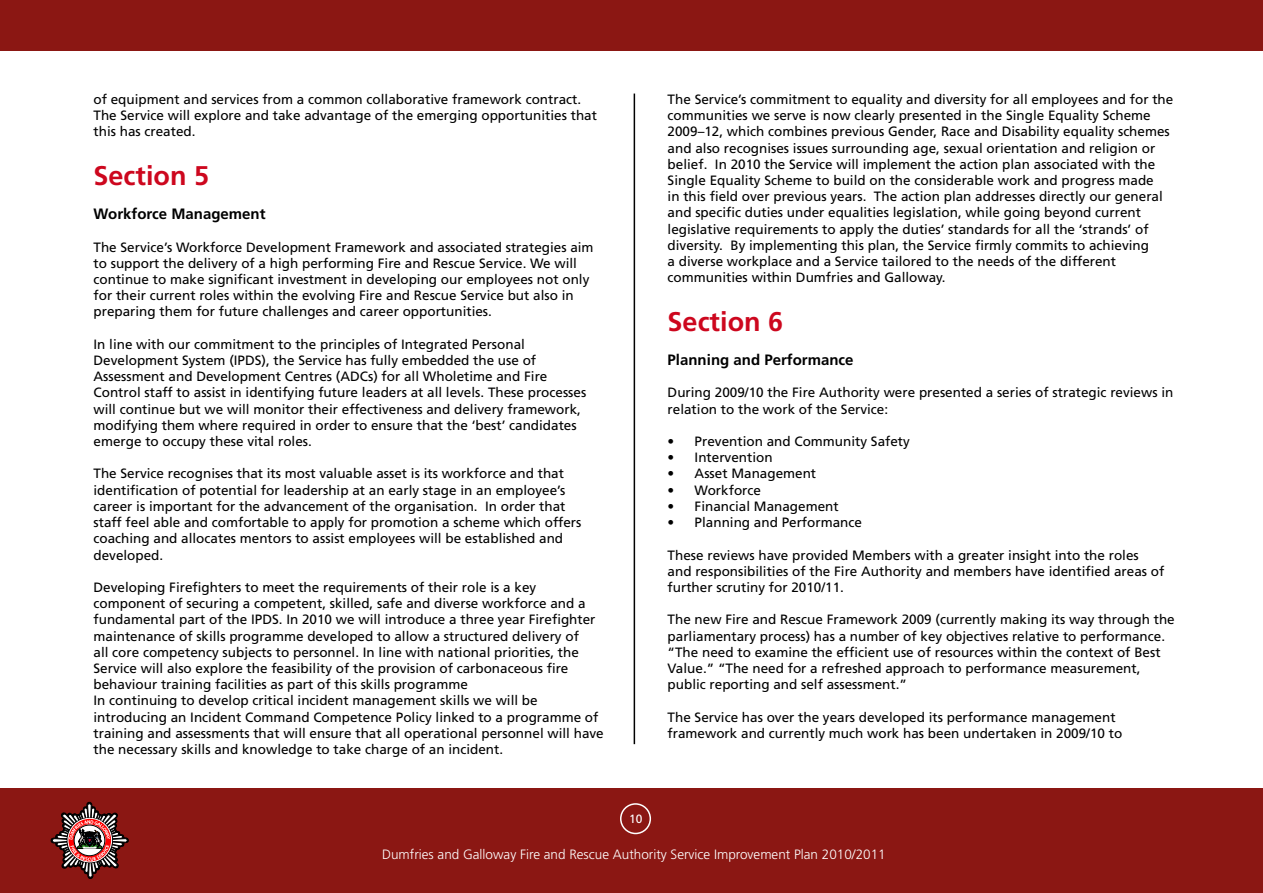
<style>
.page{position:relative;width:1263px;height:893px;background:#fff}
.page>*{position:absolute;margin:0;border:0;box-sizing:border-box;transform-origin:0 0}
.t1{font:700 27px "Frutiger";color:#cd071e}
.t2{font:700 15px "Frutiger";color:#000}
.t3{font:13.5px/16.2px "Frutiger";color:#000}
.t4{font:300 13.5px "Frutiger";color:#fff}
.t5{font:12px "Frutiger";color:#fff}
</style>
<div class="page">
<div style="left:0;top:0;width:1263px;height:50px;background:#8b1713"></div>
<div style="left:0;top:788px;width:1263px;height:105px;background:#8b1713"></div>
<hr style="left:634px;top:94px;width:1px;height:650px;background:#000">
<div style="left:620px;top:803px;width:31px;height:31px;border:2px solid #fff;border-radius:50%"></div>
<svg style="left:50px;top:802px;width:79px;height:77px"></svg>
<p class="t3" style="left:94px;top:91px;width:505px">of equipment and services from a common collaborative framework contract.<br>The Service will explore and take advantage of the emerging opportunities that this has created.</p>
<h1 class="t1" style="left:94px;top:160px;width:117px">Section 5</h1>
<p class="t2" style="left:94px;top:205px;width:173px">Workforce Management</p>
<p class="t3" style="left:94px;top:239px;width:501px">The Service’s Workforce Development Framework and associated strategies aim to support the delivery of a high performing Fire and Rescue Service. We will continue to make significant investment in developing our employees not only for their current roles within the evolving Fire and Rescue Service but also in preparing them for future challenges and career opportunities.</p>
<p class="t3" style="left:94px;top:336px;width:494px">In line with our commitment to the principles of Integrated Personal Development System (IPDS), the Service has fully embedded the use of Assessment and Development Centres (ADCs) for all Wholetime and Fire Control staff to assist in identifying future leaders at all levels. These processes will continue but we will monitor their effectiveness and delivery framework, modifying them where required in order to ensure that the ‘best’ candidates emerge to occupy these vital roles.</p>
<p class="t3" style="left:94px;top:466px;width:489px">The Service recognises that its most valuable asset is its workforce and that identification of potential for leadership at an early stage in an employee’s career is important for the advancement of the organisation. In order that staff feel able and comfortable to apply for promotion a scheme which offers coaching and allocates mentors to assist employees will be established and developed.</p>
<p class="t3" style="left:94px;top:579px;width:512px">Developing Firefighters to meet the requirements of their role is a key component of securing a competent, skilled, safe and diverse workforce and a fundamental part of the IPDS. In 2010 we will introduce a three year Firefighter maintenance of skills programme developed to allow a structured delivery of<br>all core competency subjects to personnel. In line with national priorities, the Service will also explore the feasibility of the provision of carbonaceous fire behaviour training facilities as part of this skills programme<br>In continuing to develop critical incident management skills we will be introducing an Incident Command Competence Policy linked to a programme of training and assessments that will ensure that all operational personnel will have the necessary skills and knowledge to take charge of an incident.</p>
<p class="t3" style="left:668px;top:91px;width:507px">The Service’s commitment to equality and diversity for all employees and for the communities we serve is now clearly presented in the Single Equality Scheme 2009–12, which combines previous Gender, Race and Disability equality schemes and also recognises issues surrounding age, sexual orientation and religion or belief. In 2010 the Service will implement the action plan associated with the Single Equality Scheme to build on the considerable work and progress made<br>in this field over previous years. The action plan addresses directly our general and specific duties under equalities legislation, while going beyond current legislative requirements to apply the duties’ standards for all the ‘strands’ of diversity. By implementing this plan, the Service firmly commits to achieving<br>a diverse workplace and a Service tailored to the needs of the different communities within Dumfries and Galloway.</p>
<h1 class="t1" style="left:668px;top:306px;width:117px">Section 6</h1>
<p class="t2" style="left:668px;top:351px;width:187px">Planning and Performance</p>
<p class="t3" style="left:668px;top:385px;width:507px">During 2009/10 the Fire Authority were presented a series of strategic reviews in relation to the work of the Service:</p>
<p class="t3" style="left:668px;top:433px;width:244px">• Prevention and Community Safety</p>
<p class="t3" style="left:668px;top:449px;width:107px">• Intervention</p>
<p class="t3" style="left:668px;top:466px;width:150px">• Asset Management</p>
<p class="t3" style="left:668px;top:482px;width:95px">• Workforce</p>
<p class="t3" style="left:668px;top:498px;width:173px">• Financial Management</p>
<p class="t3" style="left:668px;top:514px;width:196px">• Planning and Performance</p>
<p class="t3" style="left:668px;top:547px;width:498px">These reviews have provided Members with a greater insight into the roles and responsibilities of the Fire Authority and members have identified areas of further scrutiny for 2010/11.</p>
<p class="t3" style="left:668px;top:611px;width:509px">The new Fire and Rescue Framework 2009 (currently making its way through the parliamentary process) has a number of key objectives relative to performance. “The need to examine the efficient use of resources within the context of Best Value.” “The need for a refreshed approach to performance measurement, public reporting and self assessment.”</p>
<p class="t3" style="left:668px;top:709px;width:456px">The Service has over the years developed its performance management framework and currently much work has been undertaken in 2009/10 to</p>
<p class="t5" style="left:629px;top:811px;width:15px">10</p>
<p class="t4" style="left:382px;top:846px;width:505px">Dumfries and Galloway Fire and Rescue Authority Service Improvement Plan 2010/2011</p>
</div>
